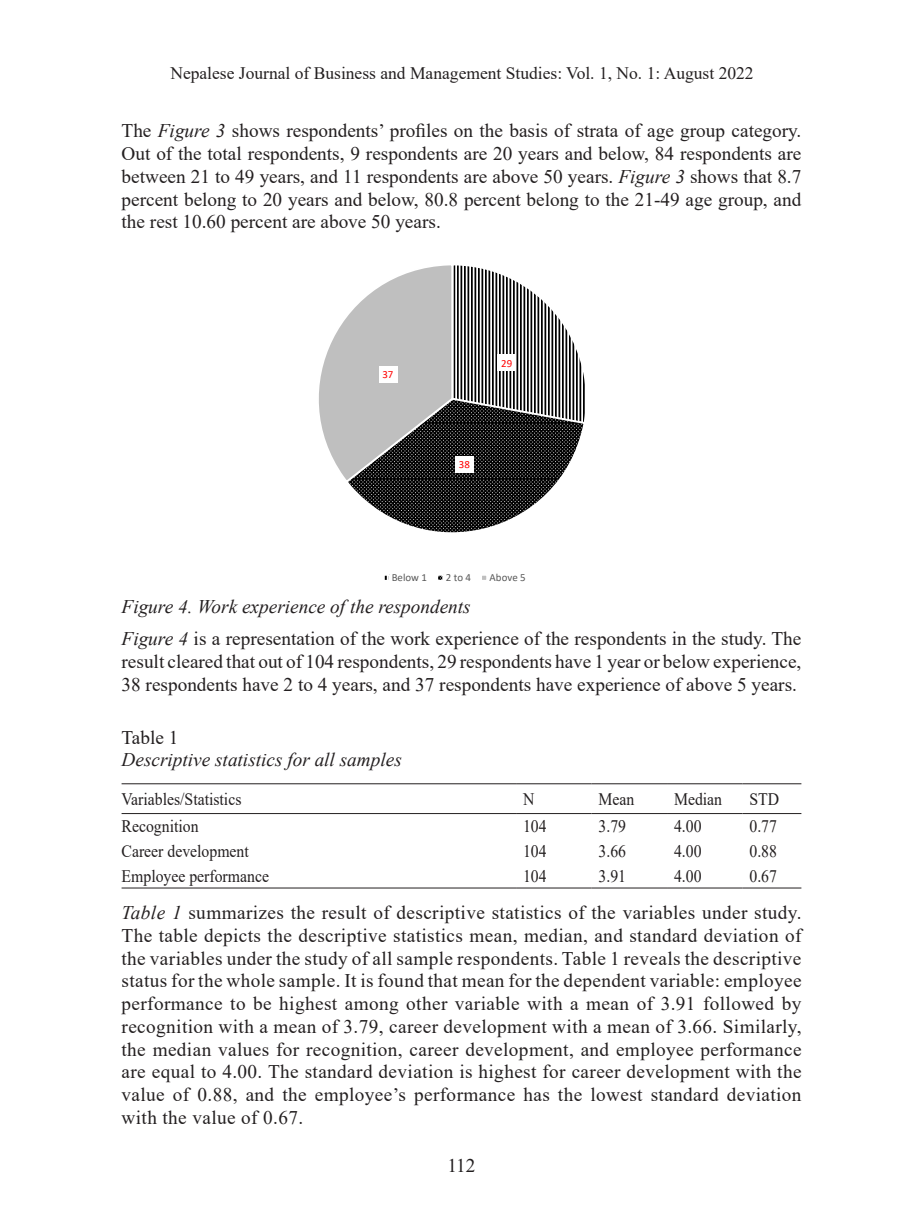
<style>
.page{position:relative;width:923px;height:1221px;background:#fff}
.page>*{position:absolute;margin:0;border:0;box-sizing:border-box;transform-origin:0 0}
.Table_Heading{font:19.25px/22.8px "Times New Roman";color:#231f20;text-align:justify}
.t1{font:italic 19.25px "Times New Roman";color:#231f20}
.t2{font:17.5px "Times New Roman";color:#231f20;scale:.9 1}
.t3{font:17.5px "Times New Roman";color:#231f20}
.t4{font:10.85px "Calibri";color:#595959}
.t5{font:10.85px "Calibri";color:#f00}
.s1{font-style:italic}
</style>
<div class="page">
<svg style="left:319px;top:265px;width:266px;height:315px"></svg>
<hr style="left:122px;top:783px;width:394px;height:1px;background:#231f20">
<hr style="left:516px;top:783px;width:75px;height:1px;background:#231f20">
<hr style="left:591px;top:783px;width:76px;height:1px;background:#231f20">
<hr style="left:667px;top:783px;width:75px;height:1px;background:#231f20">
<hr style="left:742px;top:783px;width:59px;height:1px;background:#231f20">
<hr style="left:122px;top:813px;width:394px;height:1px;background:#231f20">
<hr style="left:516px;top:813px;width:75px;height:1px;background:#231f20">
<hr style="left:591px;top:813px;width:76px;height:1px;background:#231f20">
<hr style="left:667px;top:813px;width:75px;height:1px;background:#231f20">
<hr style="left:742px;top:813px;width:59px;height:1px;background:#231f20">
<hr style="left:122px;top:887px;width:394px;height:1px;background:#231f20">
<hr style="left:516px;top:887px;width:75px;height:1px;background:#231f20">
<hr style="left:591px;top:887px;width:76px;height:1px;background:#231f20">
<hr style="left:667px;top:887px;width:75px;height:1px;background:#231f20">
<hr style="left:742px;top:887px;width:59px;height:1px;background:#231f20">
<p class="t3" style="left:170px;top:60px;width:585px">Nepalese Journal of Business and Management Studies: Vol. 1, No. 1: August 2022</p>
<p class="Table_Heading" style="left:122px;top:119px;width:681px">The <span class="s1">Figure 3</span> shows respondents’ profiles on the basis of strata of age group category.<br>Out of the total respondents, 9 respondents are 20 years and below, 84 respondents are between 21 to 49 years, and 11 respondents are above 50 years. <span class="s1">Figure 3</span> shows that 8.7 percent belong to 20 years and below, 80.8 percent belong to the 21-49 age group, and the rest 10.60 percent are above 50 years.</p>
<p class="t5" style="left:382px;top:366px;width:13px">37</p>
<p class="t5" style="left:501px;top:355px;width:13px">29</p>
<p class="t5" style="left:459px;top:457px;width:13px">38</p>
<p class="t4" style="left:392px;top:569px;width:37px">Below 1</p>
<p class="t4" style="left:446px;top:569px;width:27px">2 to 4</p>
<p class="t4" style="left:489px;top:569px;width:38px">Above 5</p>
<p class="t1" style="left:122px;top:593px;width:351px">Figure 4. Work experience of the respondents</p>
<p class="Table_Heading" style="left:122px;top:626px;width:681px"><span class="s1">Figure 4</span> is a representation of the work experience of the respondents in the study. The result cleared that out of 104 respondents, 29 respondents have 1 year or below experience, 38 respondents have 2 to 4 years, and 37 respondents have experience of above 5 years.</p>
<p class="Table_Heading" style="left:122px;top:725px;width:58px">Table 1</p>
<p class="t1" style="left:122px;top:746px;width:282px">Descriptive statistics for all samples</p>
<p class="t2" style="left:122px;top:786px;width:135px">Variables/Statistics</p>
<p class="t2" style="left:523px;top:786px;width:14px">N</p>
<p class="t2" style="left:598px;top:786px;width:41px">Mean</p>
<p class="t2" style="left:674px;top:786px;width:55px">Median</p>
<p class="t2" style="left:749px;top:786px;width:35px">STD</p>
<p class="t2" style="left:122px;top:813px;width:87px">Recognition</p>
<p class="t2" style="left:523px;top:813px;width:28px">104</p>
<p class="t2" style="left:598px;top:813px;width:32px">3.79</p>
<p class="t2" style="left:674px;top:813px;width:32px">4.00</p>
<p class="t2" style="left:749px;top:813px;width:32px">0.77</p>
<p class="t2" style="left:122px;top:838px;width:143px">Career development</p>
<p class="t2" style="left:523px;top:838px;width:28px">104</p>
<p class="t2" style="left:598px;top:838px;width:32px">3.66</p>
<p class="t2" style="left:674px;top:838px;width:32px">4.00</p>
<p class="t2" style="left:749px;top:838px;width:32px">0.88</p>
<p class="t2" style="left:122px;top:863px;width:165px">Employee performance</p>
<p class="t2" style="left:523px;top:863px;width:28px">104</p>
<p class="t2" style="left:598px;top:863px;width:32px">3.91</p>
<p class="t2" style="left:674px;top:863px;width:32px">4.00</p>
<p class="t2" style="left:749px;top:863px;width:32px">0.67</p>
<p class="Table_Heading" style="left:122px;top:900px;width:681px"><span class="s1">Table 1</span> summarizes the result of descriptive statistics of the variables under study.<br>The table depicts the descriptive statistics mean, median, and standard deviation of the variables under the study of all sample respondents. Table 1 reveals the descriptive status for the whole sample. It is found that mean for the dependent variable: employee performance to be highest among other variable with a mean of 3.91 followed by recognition with a mean of 3.79, career development with a mean of 3.66. Similarly, the median values for recognition, career development, and employee performance are equal to 4.00. The standard deviation is highest for career development with the value of 0.88, and the employee’s performance has the lowest standard deviation with the value of 0.67.</p>
<p class="Table_Heading" style="left:447px;top:1153px;width:30px">112</p>
</div>
